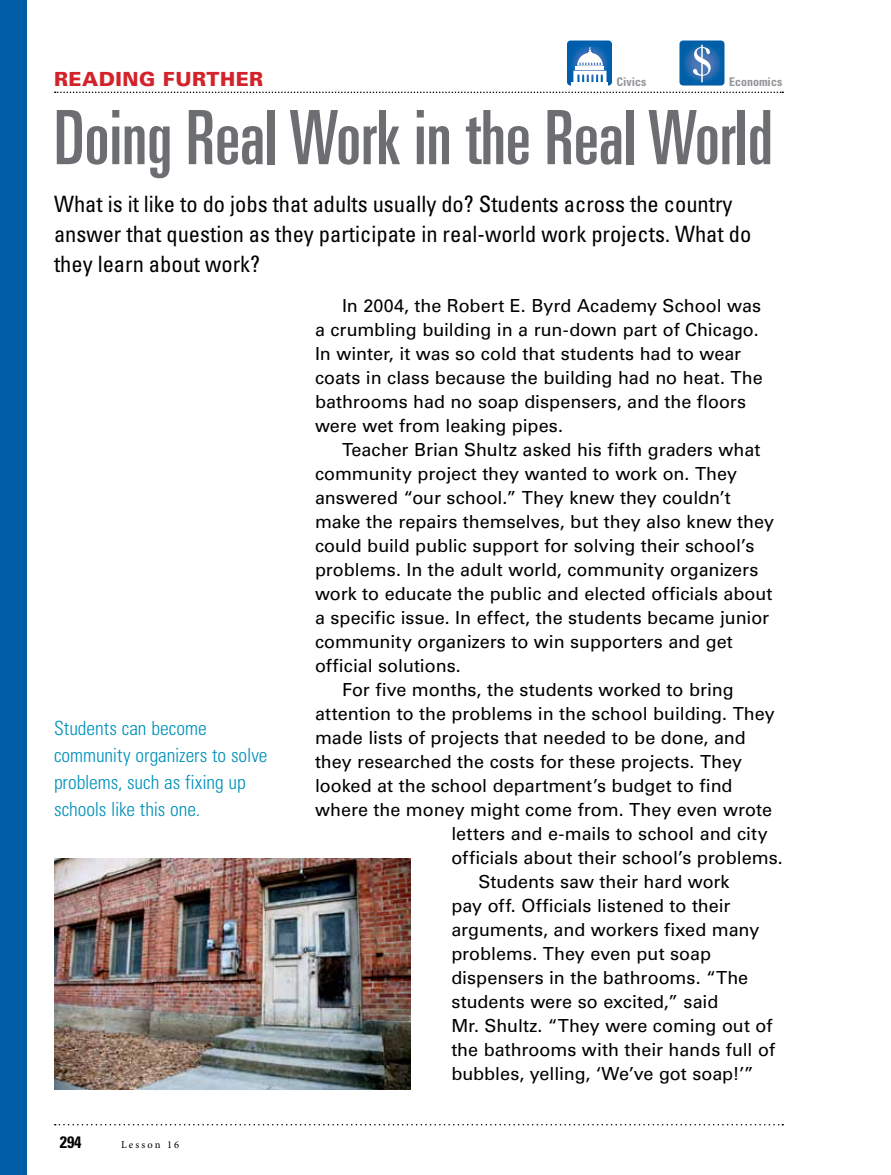
<style>
.page{position:relative;width:891px;height:1175px;background:#fff}
.page>*{position:absolute;margin:0;border:0;box-sizing:border-box;transform-origin:0 0}
.t1{font:ultra-condensed 75px "Univers LT Std";color:#6d6e71}
.t2{font:condensed 22.5px/30px "Univers LT Std";color:#000}
.t3{font:300 condensed 19.5px/27px "Univers LT Std";letter-spacing:-.005em;color:#0091b9}
.t4{font:900 19.5px "Univers LT Std";letter-spacing:.025em;color:#d2232a}
.t5{font:18px/24px "Univers LT Std";color:#000}
.t6{font:700 condensed 16.5px "Univers LT Std";color:#000}
.t7{font:700 condensed 12px "Univers LT Std";color:#939598}
.t8{font:10.5px "Minion Pro";letter-spacing:.2em;color:#000}
</style>
<div class="page">
<svg style="left:55px;top:1124px;width:728px;height:1px"></svg>
<div style="left:0;top:0;width:27px;height:1174px;background:#005da6"></div>
<svg style="left:680px;top:40px;width:44px;height:46px;background:#3479b6"></svg>
<svg style="left:567px;top:40px;width:45px;height:46px"></svg>
<hr style="left:572px;top:82px;width:36px;height:4px;background:#fff">
<svg style="left:55px;top:92px;width:728px;height:1px"></svg>
<img style="left:54px;top:858px;width:357px;height:231px">
<p class="t4" style="left:54px;top:67px;width:209px">READING FURTHER</p>
<p class="t7" style="left:616px;top:74px;width:31px">Civics</p>
<p class="t7" style="left:729px;top:74px;width:55px">Economics</p>
<h1 class="t1" style="left:54px;top:95px;width:720px">Doing Real Work in the Real World</h1>
<p class="t2" style="left:54px;top:189px;width:699px">What is it like to do jobs that adults usually do? Students across the country answer that question as they participate in real-world work projects. What do they learn about work?</p>
<p class="t3" style="left:54px;top:714px;width:215px">Students can become community organizers to solve problems, such as fixing up schools like this one.</p>
<p class="t6" style="left:60px;top:1131px;width:23px">294</p>
<p class="t8" style="left:121px;top:1138px;width:60px">Lesson 16</p>
<p class="t5" style="left:315px;top:294px;width:449px;text-indent:27px">In 2004, the Robert E. Byrd Academy School was a crumbling building in a run-down part of Chicago.<br>In winter, it was so cold that students had to wear coats in class because the building had no heat. The bathrooms had no soap dispensers, and the floors were wet from leaking pipes.</p>
<p class="t5" style="left:342px;top:438px;width:420px">Teacher Brian Shultz asked his fifth graders what</p>
<p class="t5" style="left:315px;top:462px;width:424px">community project they wanted to work on. They</p>
<p class="t5" style="left:315px;top:486px;width:417px">answered “our school.” They knew they couldn’t</p>
<p class="t5" style="left:315px;top:510px;width:461px">make the repairs themselves, but they also knew they</p>
<p class="t5" style="left:315px;top:534px;width:441px">could build public support for solving their school’s</p>
<p class="t5" style="left:315px;top:558px;width:445px">problems. In the adult world, community organizers</p>
<p class="t5" style="left:315px;top:582px;width:459px">work to educate the public and elected officials about</p>
<p class="t5" style="left:315px;top:606px;width:456px">a specific issue. In effect, the students became junior</p>
<p class="t5" style="left:315px;top:630px;width:419px">community organizers to win supporters and get</p>
<p class="t5" style="left:315px;top:654px;width:147px">official solutions.</p>
<p class="t5" style="left:342px;top:678px;width:393px">For five months, the students worked to bring</p>
<p class="t5" style="left:315px;top:702px;width:461px">attention to the problems in the school building. They</p>
<p class="t5" style="left:315px;top:726px;width:432px">made lists of projects that needed to be done, and</p>
<p class="t5" style="left:315px;top:750px;width:429px">they researched the costs for these projects. They</p>
<p class="t5" style="left:315px;top:774px;width:419px">looked at the school department’s budget to find</p>
<p class="t5" style="left:315px;top:798px;width:459px">where the money might come from. They even wrote</p>
<p class="t5" style="left:451px;top:822px;width:318px">letters and e-mails to school and city</p>
<p class="t5" style="left:451px;top:846px;width:333px">officials about their school’s problems.</p>
<p class="t5" style="left:478px;top:870px;width:253px">Students saw their hard work</p>
<p class="t5" style="left:451px;top:894px;width:281px">pay off. Officials listened to their</p>
<p class="t5" style="left:451px;top:918px;width:310px">arguments, and workers fixed many</p>
<p class="t5" style="left:451px;top:942px;width:261px">problems. They even put soap</p>
<p class="t5" style="left:451px;top:966px;width:298px">dispensers in the bathrooms. “The</p>
<p class="t5" style="left:451px;top:990px;width:269px">students were so excited,” said</p>
<p class="t5" style="left:451px;top:1014px;width:323px">Mr. Shultz. “They were coming out of</p>
<p class="t5" style="left:451px;top:1038px;width:325px">the bathrooms with their hands full of</p>
<p class="t5" style="left:451px;top:1062px;width:304px">bubbles, yelling, ‘We’ve got soap!’”</p>
</div>
